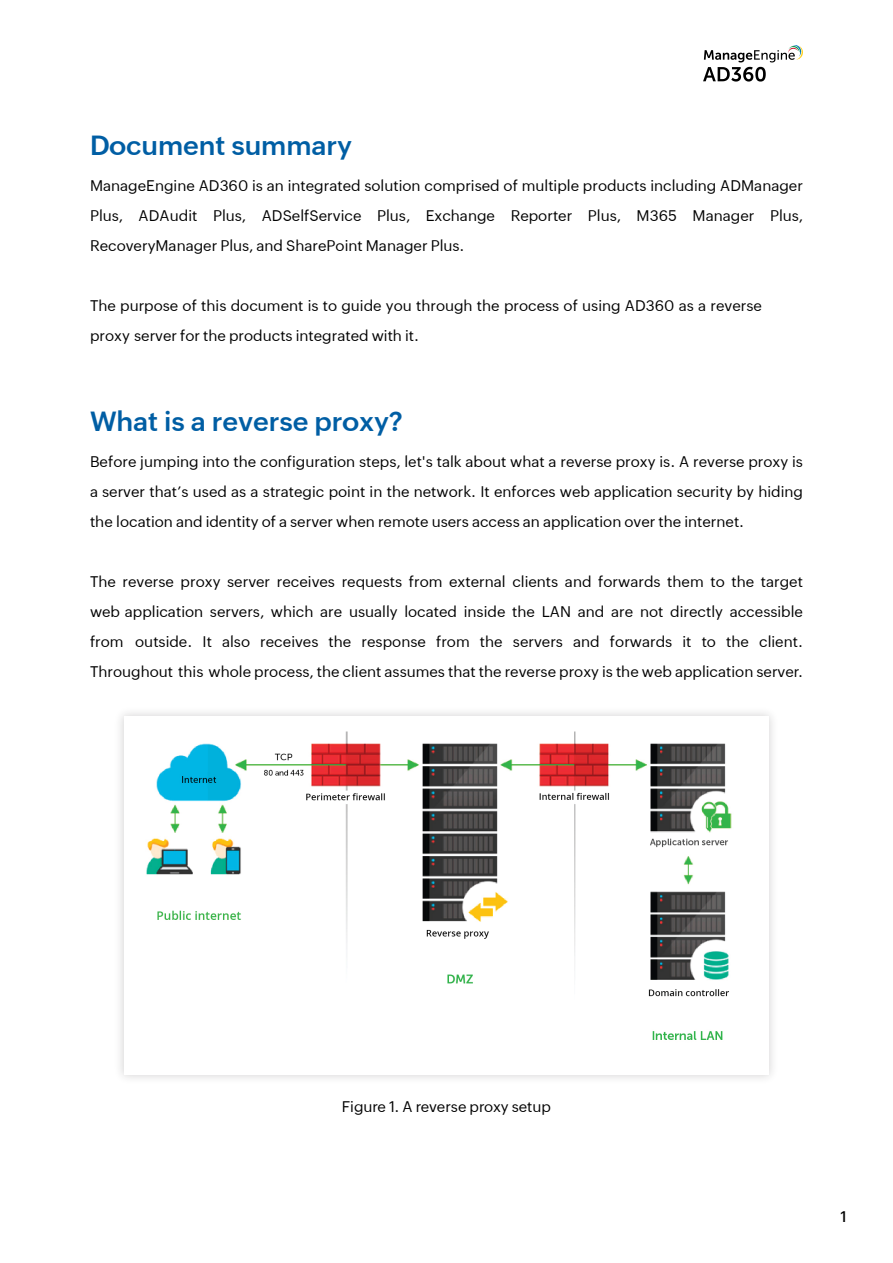
<style>
.page{position:relative;width:893px;height:1263px;background:#fff}
.page>*{position:absolute;margin:0;border:0;box-sizing:border-box;transform-origin:0 0}
.t1{font:600 27px "Zoho Puvi";color:#005ea4}
.t2{font:15px/30px "Zoho Puvi";color:#000;text-align:justify}
.t3{font:500 15px "Zoho Puvi";color:#000}
</style>
<div class="page">
<img style="left:146px;top:731px;width:586px;height:309px">
<svg style="left:703px;top:45px;width:100px;height:37px"></svg>
<h1 class="t1" style="left:90px;top:125px;width:264px">Document summary</h1>
<p class="t2" style="left:90px;top:170px;width:714px">ManageEngine AD360 is an integrated solution comprised of multiple products including ADManager Plus, ADAudit Plus, ADSelfService Plus, Exchange Reporter Plus, M365 Manager Plus, RecoveryManager Plus, and SharePoint Manager Plus.</p>
<p class="t2" style="left:90px;top:290px;width:673px">The purpose of this document is to guide you through the process of using AD360 as a reverse proxy server for the products integrated with it.</p>
<h1 class="t1" style="left:90px;top:400px;width:315px">What is a reverse proxy?</h1>
<p class="t2" style="left:90px;top:445px;width:714px">Before jumping into the configuration steps, let's talk about what a reverse proxy is. A reverse proxy is a server that’s used as a strategic point in the network. It enforces web application security by hiding the location and identity of a server when remote users access an application over the internet.</p>
<p class="t2" style="left:90px;top:565px;width:714px">The reverse proxy server receives requests from external clients and forwards them to the target web application servers, which are usually located inside the LAN and are not directly accessible from outside. It also receives the response from the servers and forwards it to the client.<br>Throughout this whole process, the client assumes that the reverse proxy is the web application server.</p>
<p class="t2" style="left:342px;top:1091px;width:211px">Figure 1. A reverse proxy setup</p>
<p class="t3" style="left:840px;top:1205px;width:8px">1</p>
</div>
